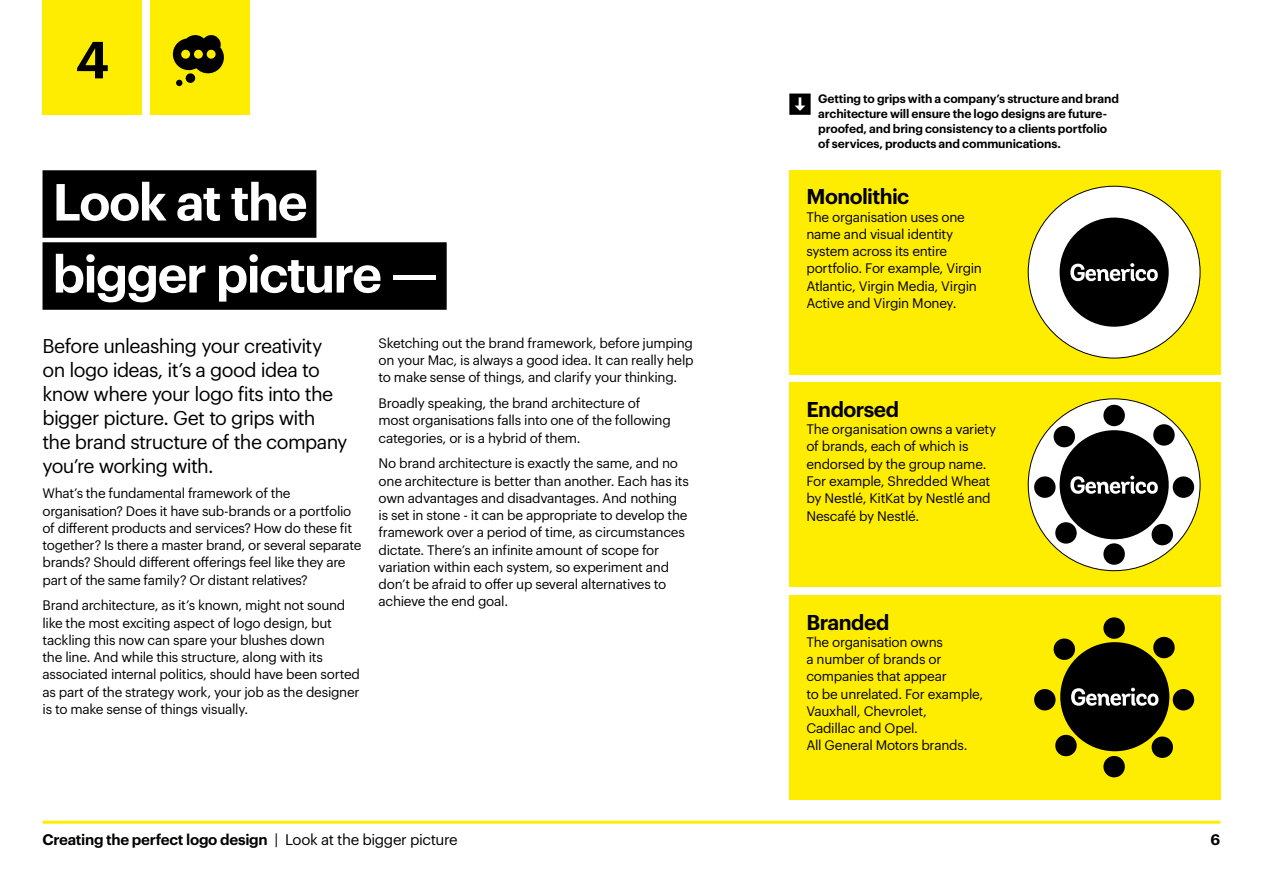
<style>
.page{position:relative;width:1263px;height:893px;background:#fff}
.page>*{position:absolute;margin:0;border:0;box-sizing:border-box;transform-origin:0 0}
.t1{font:600 51px/72px "Graphik";letter-spacing:-.035em;color:#fff}
.t2{font:600 51px "Graphik";color:#000}
.t3{font:600 21px "Graphik";letter-spacing:-.025em;color:#000}
.t4{font:19.5px/24px "Graphik";letter-spacing:-.035em;color:#000}
.t5{font:600 15px "Graphik";letter-spacing:-.015em;color:#000}
.t6{font:13.5px/17.2px "Graphik";letter-spacing:-.02em;color:#000}
.t7{font:600 12px/15px "Graphik";letter-spacing:-.01em;color:#000}
.s1{font-weight:400}
</style>
<div class="page">
<hr style="left:43px;top:821px;width:1177px;height:3px;background:#ffed00">
<div style="left:43px;top:0;width:99px;height:115px;background:#ffed00"></div>
<div style="left:150px;top:0;width:100px;height:115px;background:#ffed00"></div>
<div style="left:43px;top:170px;width:273px;height:68px;background:#000"></div>
<div style="left:43px;top:242px;width:404px;height:68px;background:#000"></div>
<svg style="left:789px;top:94px;width:22px;height:21px"></svg>
<svg style="left:173px;top:35px;width:51px;height:38px"></svg>
<svg style="left:176px;top:80px;width:6px;height:6px"></svg>
<div style="left:186px;top:73px;width:9px;height:10px;background:#000;border-radius:50%"></div>
<div style="left:789px;top:595px;width:431px;height:204px;background:#ffed00"></div>
<div style="left:789px;top:170px;width:431px;height:204px;background:#ffed00"></div>
<div style="left:789px;top:383px;width:431px;height:204px;background:#ffed00"></div>
<div style="left:1028px;top:186px;width:172px;height:172px;background:#fff;border-radius:50%"></div>
<div style="left:1059px;top:218px;width:110px;height:109px;background:#000;border-radius:50%"></div>
<svg style="left:1070px;top:263px;width:88px;height:18px"></svg>
<div style="left:1028px;top:399px;width:172px;height:172px;background:#fff;border-radius:50%"></div>
<div style="left:1059px;top:430px;width:110px;height:109px;background:#000;border-radius:50%"></div>
<svg style="left:1070px;top:476px;width:88px;height:18px"></svg>
<div style="left:1103px;top:543px;width:22px;height:22px;background:#000;border-radius:50%"></div>
<div style="left:1103px;top:405px;width:22px;height:21px;background:#000;border-radius:50%"></div>
<div style="left:1034px;top:476px;width:21px;height:22px;background:#000;border-radius:50%"></div>
<div style="left:1173px;top:476px;width:21px;height:22px;background:#000;border-radius:50%"></div>
<svg style="left:1055px;top:521px;width:23px;height:23px"></svg>
<svg style="left:1152px;top:423px;width:24px;height:24px"></svg>
<svg style="left:1052px;top:425px;width:24px;height:23px"></svg>
<svg style="left:1150px;top:523px;width:24px;height:23px"></svg>
<div style="left:1060px;top:642px;width:109px;height:109px;background:#000;border-radius:50%"></div>
<svg style="left:1071px;top:688px;width:87px;height:18px"></svg>
<div style="left:1103px;top:756px;width:22px;height:21px;background:#000;border-radius:50%"></div>
<div style="left:1103px;top:617px;width:22px;height:22px;background:#000;border-radius:50%"></div>
<div style="left:1034px;top:689px;width:21px;height:21px;background:#000;border-radius:50%"></div>
<div style="left:1173px;top:689px;width:21px;height:21px;background:#000;border-radius:50%"></div>
<svg style="left:1055px;top:734px;width:23px;height:23px"></svg>
<svg style="left:1152px;top:636px;width:23px;height:23px"></svg>
<svg style="left:1053px;top:638px;width:23px;height:23px"></svg>
<svg style="left:1150px;top:735px;width:23px;height:23px"></svg>
<h1 class="t2" style="left:76px;top:21px;width:35px">4</h1>
<h1 class="t1" style="left:53px;top:162px;width:387px">Look at the bigger picture —</h1>
<h3 class="t4" style="left:43px;top:332px;width:306px">Before unleashing your creativity on logo ideas, it’s a good idea to know where your logo fits into the bigger picture. Get to grips with the brand structure of the company you’re working with.</h3>
<p class="t6" style="left:43px;top:484px;width:320px">What’s the fundamental framework of the organisation? Does it have sub-brands or a portfolio of different products and services? How do these fit together? Is there a master brand, or several separate brands? Should different offerings feel like they are part of the same family? Or distant relatives?</p>
<p class="t6" style="left:43px;top:596px;width:319px">Brand architecture, as it’s known, might not sound like the most exciting aspect of logo design, but tackling this now can spare your blushes down<br>the line. And while this structure, along with its associated internal politics, should have been sorted as part of the strategy work, your job as the designer is to make sense of things visually.</p>
<p class="t6" style="left:379px;top:333px;width:316px;text-align:justify">Sketching out the brand framework, before jumping on your Mac, is always a good idea. It can really help to make sense of things, and clarify your thinking.</p>
<p class="t6" style="left:379px;top:393px;width:294px">Broadly speaking, the brand architecture of most organisations falls into one of the following categories, or is a hybrid of them.</p>
<p class="t6" style="left:379px;top:454px;width:312px">No brand architecture is exactly the same, and no one architecture is better than another. Each has its own advantages and disadvantages. And nothing is set in stone - it can be appropriate to develop the framework over a period of time, as circumstances dictate. There’s an infinite amount of scope for variation within each system, so experiment and don’t be afraid to offer up several alternatives to achieve the end goal.</p>
<p class="t7" style="left:818px;top:91px;width:302px">Getting to grips with a company’s structure and brand architecture will ensure the logo designs are future&shy;proofed, and bring consistency to a clients portfolio of services, products and communications.</p>
<h2 class="t3" style="left:806px;top:181px;width:105px">Monolithic</h2>
<p class="t6" style="left:806px;top:207px;width:177px">The organisation uses one name and visual identity system across its entire portfolio. For example, Virgin<br>Atlantic, Virgin Media, Virgin<br>Active and Virgin Money.</p>
<h2 class="t3" style="left:806px;top:393px;width:94px">Endorsed</h2>
<p class="t6" style="left:806px;top:420px;width:191px">The organisation owns a variety of brands, each of which is endorsed by the group name.<br>For example, Shredded Wheat by Nestlé, KitKat by Nestlé and<br>Nescafé by Nestlé.</p>
<h2 class="t3" style="left:806px;top:606px;width:85px">Branded</h2>
<p class="t6" style="left:806px;top:632px;width:178px">The organisation owns<br>a number of brands or companies that appear<br>to be unrelated. For example,<br>Vauxhall, Chevrolet,<br>Cadillac and Opel.<br>All General Motors brands.</p>
<p class="t5" style="left:43px;top:828px;width:417px">Creating the perfect logo design <span class="s1">| Look at the bigger picture</span></p>
<p class="t5" style="left:1211px;top:828px;width:11px">6</p>
</div>
